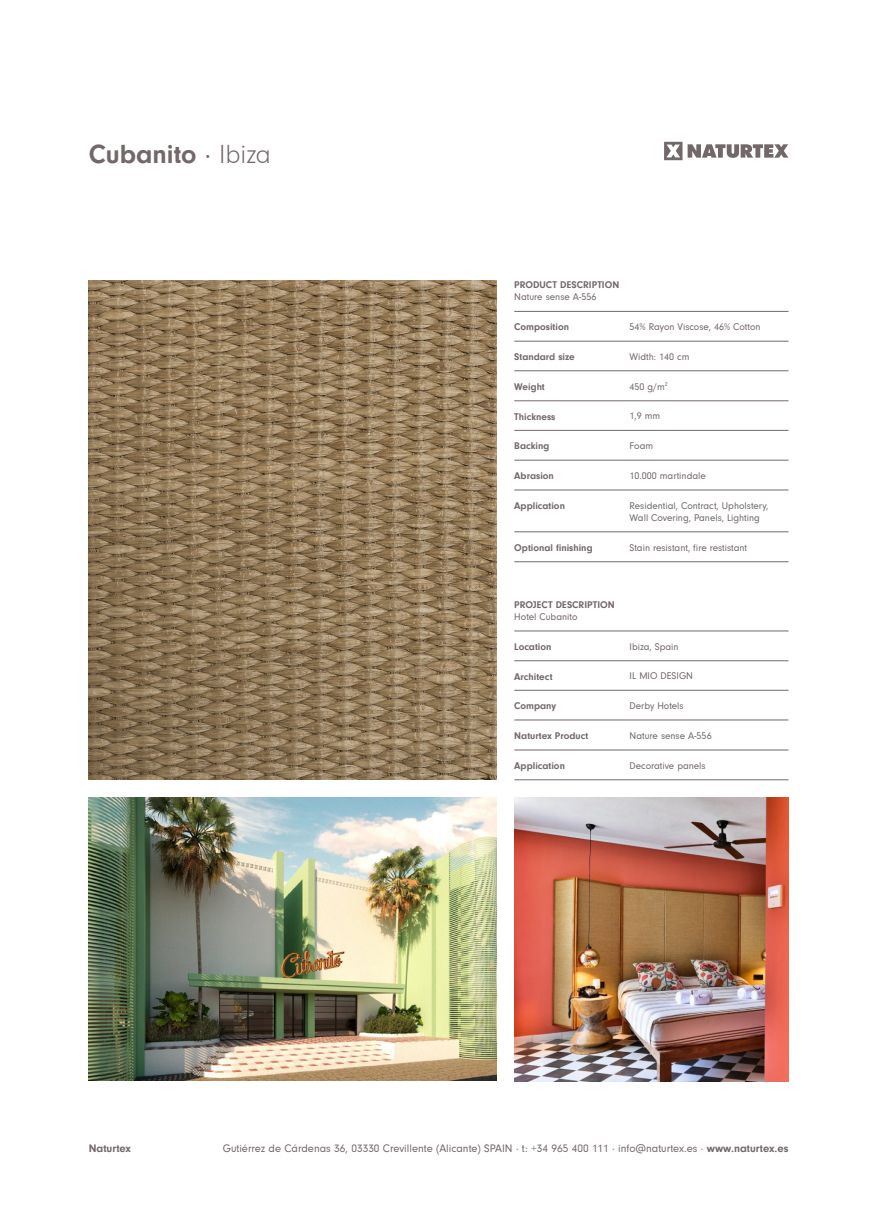
<style>
.page{position:relative;width:869px;height:1223px;background:#fff}
.page>*{position:absolute;margin:0;border:0;box-sizing:border-box;transform-origin:0 0}
.t1{font:700 27px "Neuzeit Gro";color:#736869}
.t2{font:11.25px "Neuzeit Gro";color:#736869}
.t3{font:700 11.25px "Neuzeit Gro";color:#736869}
.t4{font:10px/12px "Neuzeit Gro";color:#736869}
.t5{font:700 10px "Neuzeit Gro";color:#736869}
.s1{font-weight:400}
.s2{font-weight:300}
.s3{font-weight:700}
</style>
<div class="page">
<svg style="left:664px;top:142px;width:124px;height:18px"></svg>
<hr style="left:514px;top:341px;width:274px;height:1px;background:#736869">
<hr style="left:514px;top:311px;width:274px;height:1px;background:#736869">
<hr style="left:514px;top:660px;width:274px;height:1px;background:#736869">
<hr style="left:514px;top:630px;width:274px;height:1px;background:#736869">
<hr style="left:514px;top:370px;width:274px;height:1px;background:#736869">
<hr style="left:514px;top:690px;width:274px;height:1px;background:#736869">
<hr style="left:514px;top:719px;width:274px;height:1px;background:#736869">
<hr style="left:514px;top:400px;width:274px;height:1px;background:#736869">
<hr style="left:514px;top:749px;width:274px;height:1px;background:#736869">
<hr style="left:514px;top:779px;width:274px;height:1px;background:#736869">
<hr style="left:514px;top:460px;width:274px;height:1px;background:#736869">
<hr style="left:514px;top:430px;width:274px;height:1px;background:#736869">
<hr style="left:514px;top:490px;width:274px;height:1px;background:#736869">
<hr style="left:514px;top:561px;width:274px;height:1px;background:#736869">
<hr style="left:514px;top:531px;width:274px;height:1px;background:#736869">
<img style="left:89px;top:797px;width:407px;height:283px">
<img style="left:514px;top:797px;width:274px;height:284px">
<img style="left:89px;top:280px;width:407px;height:500px">
<p class="t1" style="left:89px;top:139px;width:184px">Cubanito <span class="s1">·</span> <span class="s2">Ibiza</span></p>
<p class="t5" style="left:514px;top:279px;width:106px">PRODUCT DESCRIPTION</p>
<p class="t4" style="left:514px;top:291px;width:84px">Nature sense A-556</p>
<p class="t5" style="left:514px;top:321px;width:56px">Composition</p>
<p class="t4" style="left:629px;top:321px;width:132px">54% Rayon Viscose, 46% Cotton</p>
<p class="t5" style="left:514px;top:351px;width:62px">Standard size</p>
<p class="t4" style="left:629px;top:351px;width:61px">Width: 140 cm</p>
<p class="t5" style="left:514px;top:381px;width:32px">Weight</p>
<p class="t4" style="left:629px;top:380px;width:40px">450 g/m<sup>2</sup></p>
<p class="t5" style="left:514px;top:410px;width:43px">Thickness</p>
<p class="t4" style="left:629px;top:410px;width:32px">1,9 mm</p>
<p class="t5" style="left:514px;top:440px;width:36px">Backing</p>
<p class="t4" style="left:629px;top:440px;width:25px">Foam</p>
<p class="t5" style="left:514px;top:470px;width:41px">Abrasion</p>
<p class="t4" style="left:629px;top:470px;width:78px">10.000 martindale</p>
<p class="t5" style="left:514px;top:500px;width:52px">Application</p>
<p class="t5" style="left:514px;top:542px;width:80px">Optional finishing</p>
<p class="t4" style="left:629px;top:500px;width:140px">Residential, Contract, Upholstery,<br>Wall Covering, Panels, Lighting</p>
<p class="t4" style="left:629px;top:541px;width:119px">Stain resistant, fire restistant</p>
<p class="t5" style="left:514px;top:599px;width:102px">PROJECT DESCRIPTION</p>
<p class="t4" style="left:514px;top:611px;width:65px">Hotel Cubanito</p>
<p class="t5" style="left:514px;top:641px;width:39px">Location</p>
<p class="t4" style="left:629px;top:640px;width:51px">Ibiza, Spain</p>
<p class="t5" style="left:514px;top:670px;width:40px">Architect</p>
<p class="t5" style="left:514px;top:700px;width:43px">Company</p>
<p class="t4" style="left:629px;top:670px;width:65px">IL MIO DESIGN</p>
<p class="t4" style="left:629px;top:700px;width:56px">Derby Hotels</p>
<p class="t5" style="left:514px;top:730px;width:76px">Naturtex Product</p>
<p class="t4" style="left:629px;top:729px;width:84px">Nature sense A-556</p>
<p class="t5" style="left:514px;top:760px;width:52px">Application</p>
<p class="t4" style="left:629px;top:759px;width:78px">Decorative panels</p>
<p class="t3" style="left:89px;top:1142px;width:44px">Naturtex</p>
<p class="t2" style="left:223px;top:1142px;width:567px">Gutiérrez de Cárdenas 36, 03330 Crevillente (Alicante) SPAIN · t: +34 965 400 111 · info@naturtex.es · <span class="s3">www.naturtex.es</span></p>
</div>
